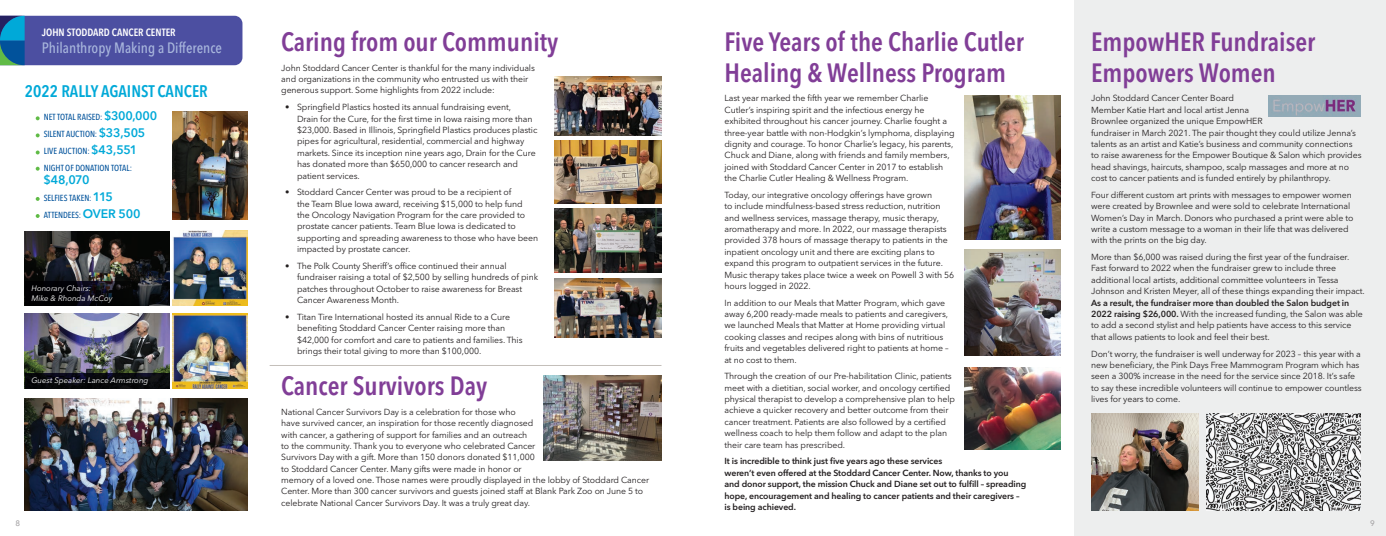
<style>
.page{position:relative;width:1386px;height:536px;background:#fff}
.page>*{position:absolute;margin:0;border:0;box-sizing:border-box;transform-origin:0 0}
.t1{font:600 condensed 26.25px/30.6px "Avenir Next LT Pro";color:#813e97}
.t2{font:600 condensed 16.62px "Avenir Next LT Pro";color:#00a9d8}
.t3{font:500 condensed 14.88px "Avenir Next LT Pro";color:#a9b7dd}
.t4{font:600 12.25px "Avenir Next LT Pro";color:#00a9d8}
.t5{font:600 condensed 10.5px "Avenir Next LT Pro";color:#fff}
.t6{font:8.75px/11.4px "Avenir Next LT Pro";letter-spacing:-.01em;color:#231f20}
.t7{font:600 8.75px/11.4px "Avenir Next LT Pro";letter-spacing:-.01em;color:#231f20}
.t8{font:500 condensed 8.75px/17.1px "Avenir Next LT Pro";letter-spacing:-.005em;color:#01529b}
.t9{font:italic 7.88px/9.5px "Avenir Next LT Pro";color:#fff}
.t10{font:500 7.88px "Avenir Next LT Pro";color:#a4a2a4}
.s1{font-weight:600;font-stretch:normal;font-size:12.25px;color:#00a9d8}
.s2{font-weight:600}
</style>
<div class="page">
<div style="left:1075px;top:0;width:311px;height:536px;background:#edeeee"></div>
<svg style="left:0;top:16px;width:242px;height:49px;background:#4553a1"></svg>
<img style="left:173px;top:314px;width:74px;height:74px">
<img style="left:25px;top:398px;width:222px;height:112px">
<img style="left:25px;top:314px;width:144px;height:59px">
<img style="left:25px;top:231px;width:144px;height:50px">
<img style="left:173px;top:112px;width:74px;height:107px">
<svg style="left:36px;top:116px;width:4px;height:4px"></svg>
<svg style="left:36px;top:133px;width:4px;height:4px"></svg>
<svg style="left:36px;top:150px;width:4px;height:4px"></svg>
<svg style="left:36px;top:167px;width:4px;height:4px"></svg>
<svg style="left:36px;top:197px;width:4px;height:4px"></svg>
<svg style="left:36px;top:214px;width:4px;height:4px"></svg>
<img style="left:1207px;top:414px;width:153px;height:96px">
<img style="left:555px;top:141px;width:107px;height:62px">
<img style="left:965px;top:95px;width:95px;height:145px">
<img style="left:1268px;top:95px;width:92px;height:21px">
<img style="left:544px;top:375px;width:118px;height:85px">
<img style="left:173px;top:230px;width:74px;height:75px">
<img style="left:555px;top:209px;width:107px;height:63px">
<img style="left:965px;top:249px;width:95px;height:106px">
<img style="left:555px;top:76px;width:107px;height:59px">
<img style="left:555px;top:278px;width:107px;height:59px">
<img style="left:965px;top:367px;width:95px;height:82px">
<img style="left:1091px;top:414px;width:108px;height:96px">
<svg style="left:25px;top:373px;width:144px;height:15px;background:#08090f"></svg>
<svg style="left:25px;top:281px;width:144px;height:24px;background:#0c0d12"></svg>
<hr style="left:270px;top:365px;width:392px;height:1px;background:#c4bfba">
<p class="t5" style="left:42px;top:26px;width:135px">JOHN STODDARD CANCER CENTER</p>
<h3 class="t3" style="left:42px;top:38px;width:182px">Philanthropy Making a Difference</h3>
<h1 class="t1" style="left:725px;top:27px;width:301px">Five Years of the Charlie Cutler<br>Healing &amp; Wellness Program</h1>
<p class="t6" style="left:725px;top:93px;width:232px">Last year marked the fifth year we remember Charlie Cutler’s inspiring spirit and the infectious energy he exhibited throughout his cancer journey. Charlie fought a three-year battle with non-Hodgkin’s lymphoma, displaying dignity and courage. To honor Charlie’s legacy, his parents, Chuck and Diane, along with friends and family members, joined with Stoddard Cancer Center in 2017 to establish the Charlie Cutler Healing &amp; Wellness Program.</p>
<p class="t6" style="left:725px;top:189px;width:231px">Today, our integrative oncology offerings have grown<br>to include mindfulness-based stress reduction, nutrition and wellness services, massage therapy, music therapy, aromatherapy and more. In 2022, our massage therapists provided 378 hours of massage therapy to patients in the inpatient oncology unit and there are exciting plans to expand this program to outpatient services in the future.<br>Music therapy takes place twice a week on Powell 3 with 56 hours logged in 2022.</p>
<p class="t6" style="left:725px;top:297px;width:226px">In addition to our Meals that Matter Program, which gave away 6,200 ready-made meals to patients and caregivers, we launched Meals that Matter at Home providing virtual cooking classes and recipes along with bins of nutritious fruits and vegetables delivered right to patients at home – at no cost to them.</p>
<p class="t6" style="left:725px;top:370px;width:232px">Through the creation of our Pre-habilitation Clinic, patients meet with a dietitian, social worker, and oncology certified physical therapist to develop a comprehensive plan to help achieve a quicker recovery and better outcome from their cancer treatment. Patients are also followed by a certified wellness coach to help them follow and adapt to the plan their care team has prescribed.</p>
<p class="t7" style="left:725px;top:455px;width:303px">It is incredible to think just five years ago these services<br>weren’t even offered at the Stoddard Cancer Center. Now, thanks to you<br>and donor support, the mission Chuck and Diane set out to fulfill – spreading hope, encouragement and healing to cancer patients and their caregivers – is being achieved.</p>
<h1 class="t1" style="left:281px;top:27px;width:279px">Caring from our Community</h1>
<p class="t6" style="left:281px;top:62px;width:255px">John Stoddard Cancer Center is thankful for the many individuals and organizations in the community who entrusted us with their generous support. Some highlights from 2022 include:</p>
<p class="t6" style="left:297px;top:101px;width:242px;text-indent:-12px">• Springfield Plastics hosted its annual fundraising event,<br>Drain for the Cure, for the first time in Iowa raising more than $23,000. Based in Illinois, Springfield Plastics produces plastic pipes for agricultural, residential, commercial and highway markets. Since its inception nine years ago, Drain for the Cure has donated more than $650,000 to cancer research and patient services.</p>
<p class="t6" style="left:297px;top:186px;width:243px;text-indent:-12px">• Stoddard Cancer Center was proud to be a recipient of<br>the Team Blue Iowa award, receiving $15,000 to help fund<br>the Oncology Navigation Program for the care provided to prostate cancer patients. Team Blue Iowa is dedicated to supporting and spreading awareness to those who have been impacted by prostate cancer.</p>
<p class="t6" style="left:297px;top:260px;width:243px;text-indent:-12px">• The Polk County Sheriff’s office continued their annual fundraiser raising a total of $2,500 by selling hundreds of pink patches throughout October to raise awareness for Breast Cancer Awareness Month.</p>
<p class="t6" style="left:297px;top:311px;width:227px;text-indent:-12px">• Titan Tire International hosted its annual Ride to a Cure benefiting Stoddard Cancer Center raising more than $42,000 for comfort and care to patients and families. This brings their total giving to more than $100,000.</p>
<h2 class="t2" style="left:25px;top:81px;width:184px">2022 RALLY AGAINST CANCER</h2>
<p class="t8" style="left:44px;top:109px;width:115px">NET TOTAL RAISED: <span class="s1">$300,000<br></span>SILENT AUCTION: <span class="s1">$33,505<br></span>LIVE AUCTION: <span class="s1">$43,551</span></p>
<p class="t8" style="left:44px;top:159px;width:90px">NIGHT OF DONATION TOTAL:</p>
<h3 class="t4" style="left:44px;top:172px;width:47px">$48,070</h3>
<p class="t8" style="left:44px;top:189px;width:98px">SELFIES TAKEN: <span class="s1">115<br></span>ATTENDEES: <span class="s1">OVER 500</span></p>
<p class="t9" style="left:32px;top:283px;width:83px">Honorary Chairs:<br>Mike &amp; Rhonda McCoy</p>
<h1 class="t1" style="left:281px;top:370px;width:208px">Cancer Survivors Day</h1>
<p class="t6" style="left:281px;top:406px;width:369px">National Cancer Survivors Day is a celebration for those who<br>have survived cancer, an inspiration for those recently diagnosed<br>with cancer, a gathering of support for families and an outreach<br>to the community. Thank you to everyone who celebrated Cancer<br>Survivors Day with a gift. More than 150 donors donated $11,000<br>to Stoddard Cancer Center. Many gifts were made in honor or<br>memory of a loved one. Those names were proudly displayed in the lobby of Stoddard Cancer Center. More than 300 cancer survivors and guests joined staff at Blank Park Zoo on June 5 to celebrate National Cancer Survivors Day. It was a truly great day.</p>
<p class="t9" style="left:32px;top:375px;width:118px">Guest Speaker: Lance Armstrong</p>
<h1 class="t1" style="left:1091px;top:27px;width:226px">EmpowHER Fundraiser<br>Empowers Women</h1>
<p class="t6" style="left:1091px;top:93px;width:272px">John Stoddard Cancer Center Board<br>Member Katie Hart and local artist Jenna<br>Brownlee organized the unique EmpowHER<br>fundraiser in March 2021. The pair thought they could utilize Jenna’s talents as an artist and Katie’s business and community connections to raise awareness for the Empower Boutique &amp; Salon which provides head shavings, haircuts, shampoo, scalp massages and more at no cost to cancer patients and is funded entirely by philanthropy.</p>
<p class="t6" style="left:1091px;top:189px;width:264px">Four different custom art prints with messages to empower women were created by Brownlee and were sold to celebrate International Women’s Day in March. Donors who purchased a print were able to write a custom message to a woman in their life that was delivered with the prints on the big day.</p>
<p class="t6" style="left:1091px;top:251px;width:275px">More than $6,000 was raised during the first year of the fundraiser.<br>Fast forward to 2022 when the fundraiser grew to include three additional local artists, additional committee volunteers in Tessa Johnson and Kristen Meyer, all of these things expanding their impact.</p>
<p class="t6" style="left:1091px;top:297px;width:273px"><span class="s2">As a result, the fundraiser more than doubled the Salon budget in 2022 raising $26,000.</span> With the increased funding, the Salon was able to add a second stylist and help patients have access to this service that allows patients to look and feel their best.</p>
<p class="t6" style="left:1091px;top:347px;width:272px">Don’t worry, the fundraiser is well underway for 2023 – this year with a new beneficiary, the Pink Days Free Mammogram Program which has seen a 300% increase in the need for the service since 2018. It’s safe to say these incredible volunteers will continue to empower countless lives for years to come.</p>
<p class="t10" style="left:15px;top:518px;width:6px">8</p>
<p class="t10" style="left:1370px;top:518px;width:6px">9</p>
</div>
